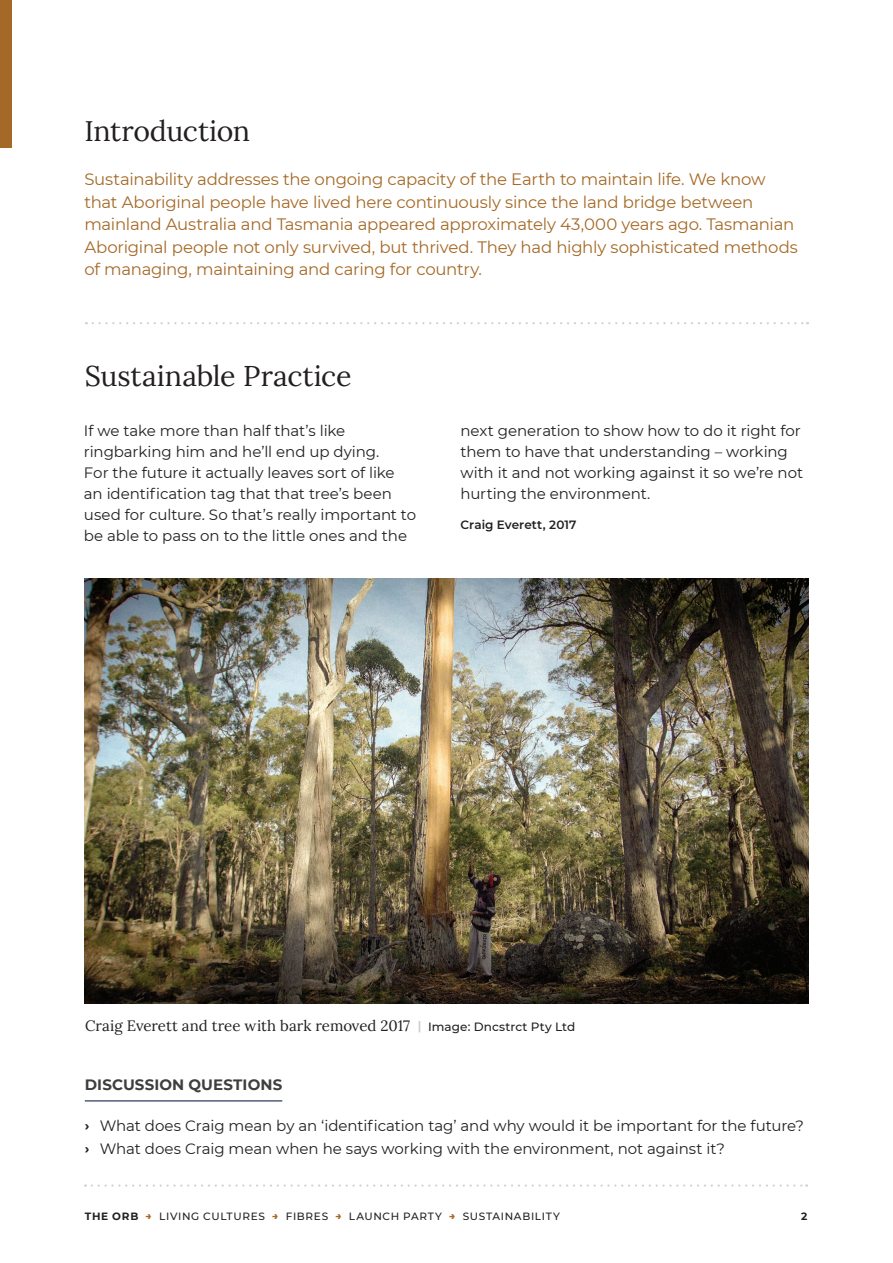
<style>
.page{position:relative;width:893px;height:1263px;background:#fff}
.page>*{position:absolute;margin:0;border:0;box-sizing:border-box;transform-origin:0 0}
.t1{font:28.5px "Lora";letter-spacing:-.01em;color:#231f20}
.t2{font:16.5px/22.5px "Montserrat";letter-spacing:-.015em;color:#a56927}
.t3{font:15px/21px "Montserrat";letter-spacing:-.005em;color:#231f20}
.t4{font:15px "Lora";color:#231f20}
.t5{font:700 15px "Montserrat";letter-spacing:.005em;color:#3e3e3f}
.t6{font:600 12px "Montserrat";letter-spacing:.005em;color:#231f20}
.t7{font:500 10.5px "Montserrat";letter-spacing:.065em;color:#231f20}
.t8{font:700 10.5px "Montserrat";color:#231f20}
.s1{font-family:"Montserrat";font-weight:600;font-size:12px;color:#c8c7d3}
.s2{font-family:"Montserrat";font-weight:500;font-size:12px}
.s3{font-weight:700}
.s4{font-weight:800;color:#a56927}
</style>
<div class="page">
<svg style="left:92px;top:1184px;width:715px;height:3px"></svg>
<div style="left:0;top:0;width:11px;height:148px;background:#a56927"></div>
<img style="left:85px;top:578px;width:723px;height:425px">
<svg style="left:93px;top:322px;width:715px;height:2px"></svg>
<hr style="left:85px;top:1100px;width:197px;height:1px;background:#172950">
<h1 class="t1" style="left:84px;top:110px;width:167px">Introduction</h1>
<p class="t2" style="left:84px;top:167px;width:715px">Sustainability addresses the ongoing capacity of the Earth to maintain life. We know that Aboriginal people have lived here continuously since the land bridge between mainland Australia and Tasmania appeared approximately 43,000 years ago. Tasmanian Aboriginal people not only survived, but thrived. They had highly sophisticated methods of managing, maintaining and caring for country.</p>
<h1 class="t1" style="left:85px;top:354px;width:268px">Sustainable Practice</h1>
<p class="t3" style="left:84px;top:419px;width:334px">If we take more than half that’s like ringbarking him and he’ll end up dying.<br>For the future it actually leaves sort of like an identification tag that that tree’s been used for culture. So that’s really important to be able to pass on to the little ones and the</p>
<p class="t3" style="left:460px;top:419px;width:344px">next generation to show how to do it right for them to have that understanding – working with it and not working against it so we’re not hurting the environment.</p>
<p class="t6" style="left:460px;top:516px;width:118px">Craig Everett, 2017</p>
<p class="t4" style="left:85px;top:1015px;width:492px">Craig Everett and tree with bark removed 2017 <span class="s1">|</span> <span class="s2">Image: Dncstrct Pty Ltd</span></p>
<p class="t5" style="left:85px;top:1074px;width:199px">DISCUSSION QUESTIONS</p>
<p class="t3" style="left:85px;top:1113px;width:721px;line-height:23.1px"><span class="s3">ڇ</span> What does Craig mean by an ‘identification tag’ and why would it be important for the future? <span class="s3">ڇ</span> What does Craig mean when he says working with the environment, not against it?</p>
<p class="t7" style="left:85px;top:1209px;width:477px"><span class="s3">THE ORB</span> <span class="s4">→</span> LIVING CULTURES <span class="s4">→</span> FIBRES <span class="s4">→</span> LAUNCH PARTY <span class="s4">→</span> SUSTAINABILITY</p>
<p class="t8" style="left:801px;top:1209px;width:8px">2</p>
</div>
